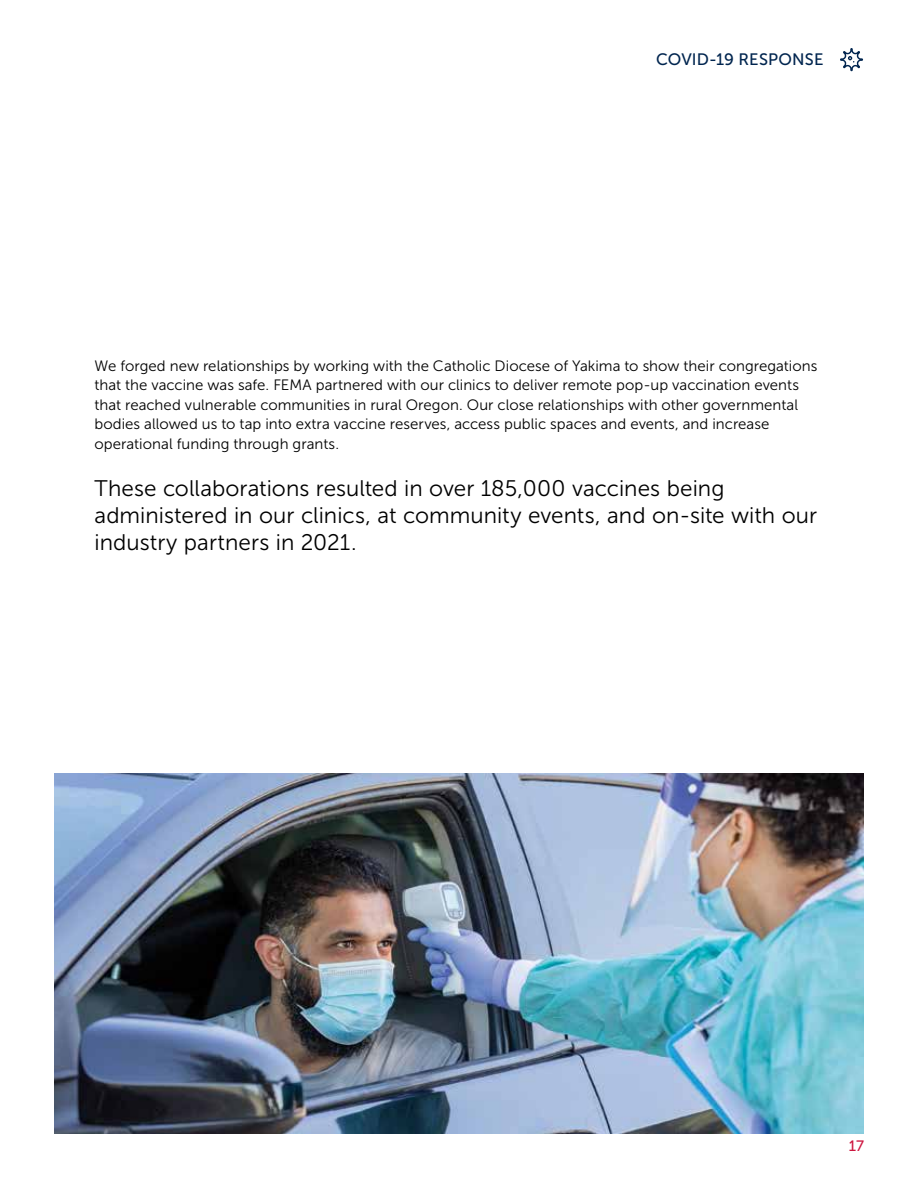
<style>
.page{position:relative;width:918px;height:1188px;background:#fff}
.page>*{position:absolute;margin:0;border:0;box-sizing:border-box;transform-origin:0 0}
.t1{font:22.5px/27px "Museo Sans 300";color:#000}
.t2{font:16.5px "Museo Sans 500";letter-spacing:.01em;color:#00254f}
.t3{font:15px/19.5px "Museo Sans 300";color:#000}
.t4{font:15px "Museo Sans 500";color:#cd163f}
</style>
<div class="page">
<img style="left:54px;top:773px;width:810px;height:361px">
<svg style="left:840px;top:48px;width:23px;height:23px"></svg>
<p class="t2" style="left:656px;top:50px;width:169px">COVID-19 RESPONSE</p>
<p class="t3" style="left:94px;top:356px;width:724px">We forged new relationships by working with the Catholic Diocese of Yakima to show their congregations that the vaccine was safe. FEMA partnered with our clinics to deliver remote pop-up vaccination events that reached vulnerable communities in rural Oregon. Our close relationships with other governmental bodies allowed us to tap into extra vaccine reserves, access public spaces and events, and increase operational funding through grants.</p>
<h1 class="t1" style="left:94px;top:475px;width:724px">These collaborations resulted in over 185,000 vaccines being administered in our clinics, at community events, and on-site with our industry partners in 2021.</h1>
<p class="t4" style="left:849px;top:1138px;width:17px">17</p>
</div>
